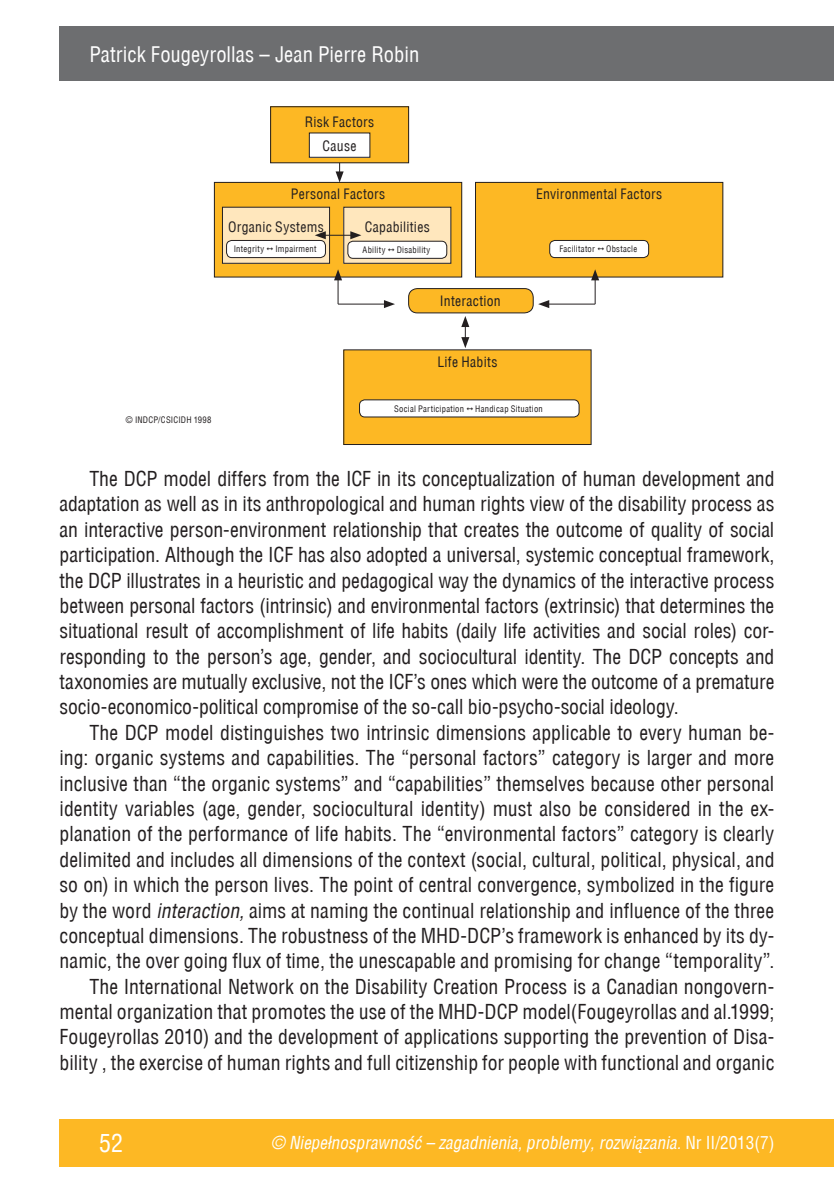
<style>
.page{position:relative;width:834px;height:1191px;background:#fff}
.page>*{position:absolute;margin:0;border:0;box-sizing:border-box;transform-origin:0 0}
.t1{font:24.5px "Switzerland Condensed";color:#fff}
.t2{font:21px "Switzerland Condensed";color:#fff}
.t3{font:20.12px/25.4px "Switzerland Condensed";letter-spacing:.005em;color:#231f20;text-align:justify}
.t4{font:italic 17.5px "Switzerland Condensed";color:#fff}
.t5{font:14px "Switzerland Condensed";letter-spacing:.02em;color:#231f20}
.t6{font:8.75px "Switzerland Condensed";letter-spacing:.03em;color:#231f20}
.s1{font-style:italic}
.s2{font-style:normal}
</style>
<div class="page">
<div style="left:60px;top:1119px;width:773px;height:47px;background:#fdb824"></div>
<div style="left:60px;top:26px;width:773px;height:55px;background:#6d6e70"></div>
<div style="left:270px;top:107px;width:138px;height:56px;background:#fdb824"></div>
<div style="left:270px;top:106px;width:139px;height:57px;border:1px solid #231f20"></div>
<div style="left:214px;top:182px;width:247px;height:95px;background:#fdb824"></div>
<div style="left:214px;top:182px;width:248px;height:95px;border:1px solid #231f20"></div>
<div style="left:475px;top:182px;width:247px;height:95px;background:#fdb824"></div>
<div style="left:475px;top:182px;width:248px;height:95px;border:1px solid #231f20"></div>
<div style="left:344px;top:350px;width:247px;height:94px;background:#fdb824"></div>
<div style="left:343px;top:349px;width:248px;height:96px;border:1px solid #231f20"></div>
<div style="left:309px;top:133px;width:61px;height:24px;background:#fff"></div>
<div style="left:309px;top:132px;width:61px;height:26px;border:1px solid #231f20"></div>
<div style="left:408px;top:288px;width:125px;height:25px;background:#fdb824;border-radius:9px"></div>
<div style="left:408px;top:288px;width:125px;height:25px;border:1px solid #231f20;border-radius:9px"></div>
<div style="left:222px;top:207px;width:107px;height:56px;background:#ffe7bd"></div>
<div style="left:222px;top:207px;width:108px;height:57px;border:1px solid #231f20"></div>
<div style="left:344px;top:207px;width:107px;height:56px;background:#ffe7bd"></div>
<div style="left:343px;top:207px;width:108px;height:57px;border:1px solid #231f20"></div>
<div style="left:226px;top:240px;width:99px;height:17px;background:#fff;border-radius:5px"></div>
<div style="left:226px;top:240px;width:100px;height:18px;border:1px solid #231f20;border-radius:5px"></div>
<div style="left:549px;top:240px;width:99px;height:17px;background:#fff;border-radius:5px"></div>
<div style="left:549px;top:240px;width:100px;height:18px;border:1px solid #231f20;border-radius:5px"></div>
<div style="left:359px;top:400px;width:220px;height:17px;background:#fff;border-radius:5px"></div>
<div style="left:359px;top:399px;width:220px;height:18px;border:1px solid #231f20;border-radius:5px"></div>
<hr style="left:323px;top:235px;width:30px;height:1px;background:#231f20">
<svg style="left:315px;top:231px;width:11px;height:8px"></svg>
<svg style="left:350px;top:231px;width:11px;height:8px"></svg>
<svg style="left:461px;top:316px;width:8px;height:32px"></svg>
<svg style="left:334px;top:269px;width:8px;height:35px"></svg>
<hr style="left:338px;top:304px;width:48px;height:1px;background:#231f20">
<svg style="left:384px;top:300px;width:11px;height:8px"></svg>
<svg style="left:591px;top:269px;width:8px;height:35px"></svg>
<hr style="left:546px;top:304px;width:49px;height:1px;background:#231f20">
<svg style="left:538px;top:300px;width:11px;height:8px"></svg>
<div style="left:348px;top:241px;width:98px;height:17px;background:#fff;border-radius:5px"></div>
<div style="left:347px;top:241px;width:100px;height:18px;border:1px solid #231f20;border-radius:5px"></div>
<svg style="left:335px;top:163px;width:8px;height:19px"></svg>
<p class="t2" style="left:89px;top:42px;width:331px">Patrick Fougeyrollas – Jean Pierre Robin</p>
<p class="t5" style="left:305px;top:113px;width:71px">Risk Factors</p>
<p class="t5" style="left:322px;top:137px;width:35px">Cause</p>
<p class="t5" style="left:291px;top:186px;width:96px">Personal Factors</p>
<p class="t5" style="left:536px;top:186px;width:128px">Environmental Factors</p>
<p class="t5" style="left:228px;top:219px;width:97px">Organic Systems</p>
<p class="t5" style="left:365px;top:219px;width:66px">Capabilities</p>
<p class="t6" style="left:234px;top:244px;width:32px">Integrity</p>
<p class="t6" style="left:275px;top:244px;width:43px">Impairment</p>
<p class="t6" style="left:559px;top:244px;width:37px">Facilitator</p>
<p class="t6" style="left:606px;top:244px;width:33px">Obstacle</p>
<p class="t6" style="left:362px;top:245px;width:24px">Ability</p>
<p class="t6" style="left:396px;top:245px;width:35px">Disability</p>
<p class="t5" style="left:440px;top:293px;width:62px">Interaction</p>
<p class="t5" style="left:437px;top:353px;width:62px">Life Habits</p>
<p class="t6" style="left:126px;top:415px;width:87px">© INDCP/CSICIDH 1998</p>
<p class="t6" style="left:394px;top:403px;width:71px">Social Participation</p>
<p class="t6" style="left:475px;top:403px;width:69px">Handicap Situation</p>
<p class="t3" style="left:60px;top:466px;width:716px;text-indent:30px">The DCP model differs from the ICF in its conceptualization of human development and adaptation as well as in its anthropological and human rights view of the disability process as an interactive person-environment relationship that creates the outcome of quality of social participation. Although the ICF has also adopted a universal, systemic conceptual framework, the DCP illustrates in a heuristic and pedagogical way the dynamics of the interactive process between personal factors (intrinsic) and environmental factors (extrinsic) that determines the situational result of accomplishment of life habits (daily life activities and social roles) cor&shy;responding to the person’s age, gender, and sociocultural identity. The DCP concepts and taxonomies are mutually exclusive, not the ICF’s ones which were the outcome of a premature socio-economico-political compromise of the so-call bio-psycho-social ideology.</p>
<p class="t3" style="left:60px;top:720px;width:716px;text-align:right">The DCP model distinguishes two intrinsic dimensions applicable to every human be&shy;ing: organic systems and capabilities. The “personal factors” category is larger and more inclusive than “the organic systems” and “capabilities” themselves because other personal identity variables (age, gender, sociocultural identity) must also be considered in the ex&shy;planation of the performance of life habits. The “environmental factors” category is clearly delimited and includes all dimensions of the context (social, cultural, political, physical, and so on) in which the person lives. The point of central convergence, symbolized in the figure by the word <span class="s1">interaction,</span> aims at naming the continual relationship and influence of the three conceptual dimensions. The robustness of the MHD-DCP’s framework is enhanced by its dy&shy;namic, the over going flux of time, the unescapable and promising for change “temporality”.<br>The International Network on the Disability Creation Process is a Canadian nongovern&shy;mental organization that promotes the use of the MHD-DCP model(Fougeyrollas and al.1999; Fougeyrollas 2010) and the development of applications supporting the prevention of Disa&shy;bility , the exercise of human rights and full citizenship for people with functional and organic</p>
<p class="t1" style="left:99px;top:1129px;width:26px">52</p>
<p class="t4" style="left:271px;top:1132px;width:505px">© Niepełnosprawność – zagadnienia, problemy, rozwiązania. <span class="s2">Nr II/2013(7)</span></p>
</div>
